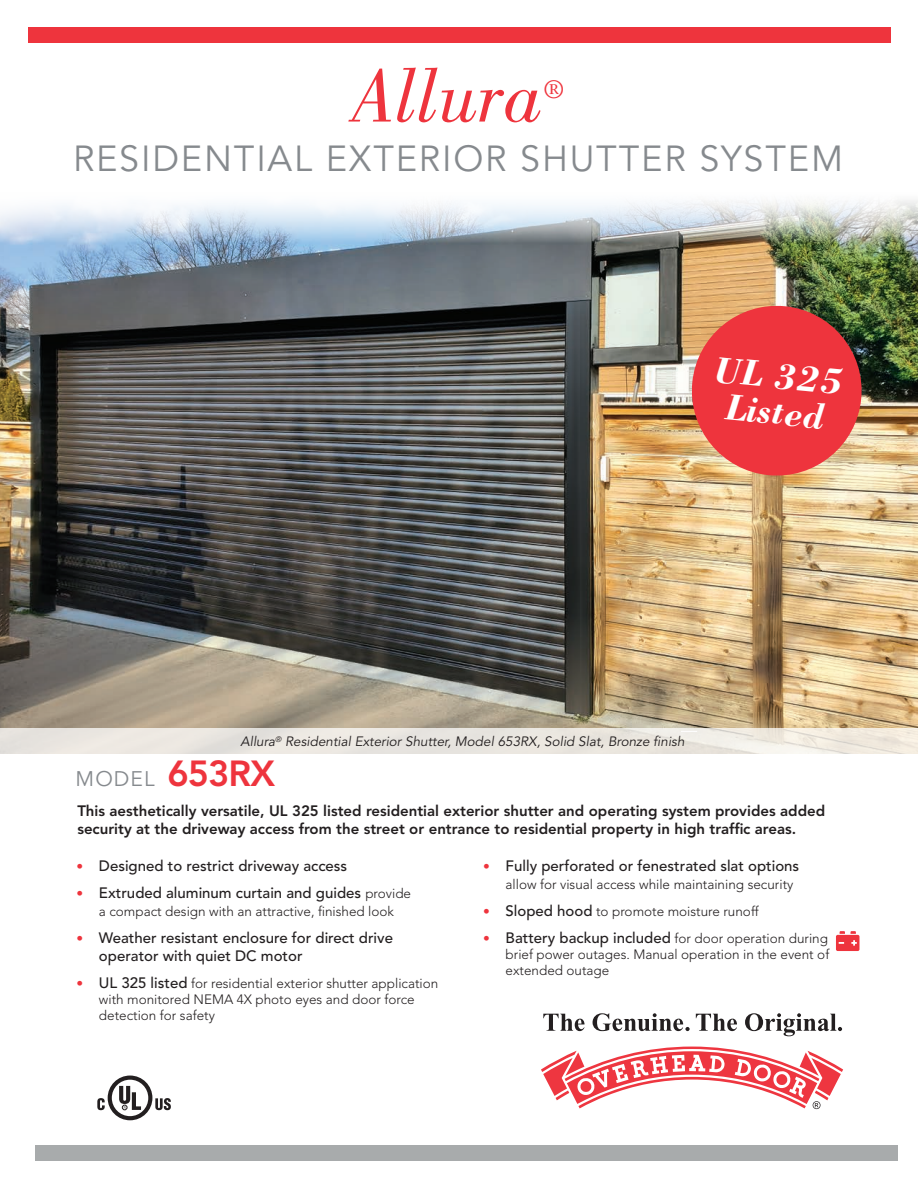
<style>
.page{position:relative;width:918px;height:1188px;background:#fff}
.page>*{position:absolute;margin:0;border:0;box-sizing:border-box;transform-origin:0 0}
.t1{font:italic 78px "Bodoni Std";color:#ee343d}
.t2{font:italic 700 37.8px/36px "Bodoni Std";color:#fff;text-align:center}
.t3{font:36px "Avenir LT Std";letter-spacing:.05em;color:#868a8e}
.t4{font:italic 26.25px "Bodoni Std";color:#ee343d}
.t5{font:21px "Avenir LT Std";letter-spacing:.05em;color:#868a8e}
.t6{font:800 15px/18px "Avenir LT Std";color:#231f20}
.t7{font:500 15px/18px "Avenir LT Std";color:#231f20}
.t8{font:300 13.5px/16.2px "Avenir LT Std";color:#231f20}
.t9{font:italic 13.5px "Avenir LT Std";color:#231f20}
.s1{font-weight:800;font-size:36px;color:#ee343d}
.s2{font-weight:300;font-size:13.5px;color:#ee343d}
.s3{font-weight:300;font-size:13.5px}
.s4{color:#ee343d}
.s5{font-weight:500;font-size:15px}
</style>
<div class="page">
<div style="left:28px;top:28px;width:863px;height:15px;background:#ee343d"></div>
<div style="left:36px;top:1146px;width:862px;height:15px;background:#a8abac"></div>
<img style="left:0;top:200px;width:918px;height:529px">
<img style="left:688px;top:302px;width:178px;height:178px">
<svg style="left:0;top:729px;width:918px;height:25px;background:#eae6e0"></svg>
<svg style="left:543px;top:1014px;width:42px;height:17px"></svg>
<svg style="left:593px;top:1013px;width:97px;height:18px"></svg>
<svg style="left:696px;top:1014px;width:41px;height:17px"></svg>
<svg style="left:745px;top:1013px;width:97px;height:23px"></svg>
<svg style="left:836px;top:931px;width:23px;height:20px"></svg>
<svg style="left:541px;top:1047px;width:302px;height:62px"></svg>
<svg style="left:97px;top:1076px;width:74px;height:44px"></svg>
<h1 class="t1" style="left:352px;top:52px;width:192px">Allura</h1>
<h1 class="t4" style="left:543px;top:74px;width:22px">®</h1>
<h1 class="t3" style="left:73px;top:138px;width:772px">RESIDENTIAL EXTERIOR SHUTTER SYSTEM</h1>
<p class="t2" style="left:716px;top:351px;width:131px;rotate:5deg">UL 325<br>Listed</p>
<p class="t9" style="left:241px;top:734px;width:446px">Allura<sup>®</sup> Residential Exterior Shutter, Model 653RX, Solid Slat, Bronze fnish</p>
<p class="t5" style="left:76px;top:767px;width:201px">MODEL <span class="s1">653RX</span></p>
<p class="t6" style="left:77px;top:802px;width:749px">This aesthetically versatile, UL 325 listed residential exterior shutter and operating system provides added security at the driveway access from the street or entrance to residential property in high traffc areas.</p>
<p class="t7" style="left:76px;top:857px;width:272px"><span class="s2">•</span> Designed to restrict driveway access</p>
<p class="t7" style="left:76px;top:884px;width:336px"><span class="s2">•</span> Extruded aluminum curtain and guides <span class="s3">provide</span></p>
<p class="t8" style="left:99px;top:903px;width:297px">a compact design with an attractive, fnished look</p>
<p class="t7" style="left:99px;top:929px;width:296px;text-indent:-22px"><span class="s2">•</span> Weather resistant enclosure for direct drive operator with quiet DC motor</p>
<p class="t8" style="left:99px;top:975px;width:341px;text-indent:-23px"><span class="s4">•</span> <span class="s5">UL 325 listed</span> for residential exterior shutter application with monitored NEMA 4X photo eyes and door force detection for safety</p>
<p class="t7" style="left:483px;top:857px;width:318px"><span class="s2">•</span> Fully perforated or fenestrated slat options</p>
<p class="t8" style="left:506px;top:876px;width:289px">allow for visual access while maintaining security</p>
<p class="t8" style="left:483px;top:903px;width:277px"><span class="s4">•</span> <span class="s5">Sloped hood</span> to promote moisture runoff</p>
<p class="t8" style="left:506px;top:930px;width:326px;text-indent:-23px"><span class="s4">•</span> <span class="s5">Battery backup included</span> for door operation during brief power outages. Manual operation in the event of extended outage</p>
</div>
